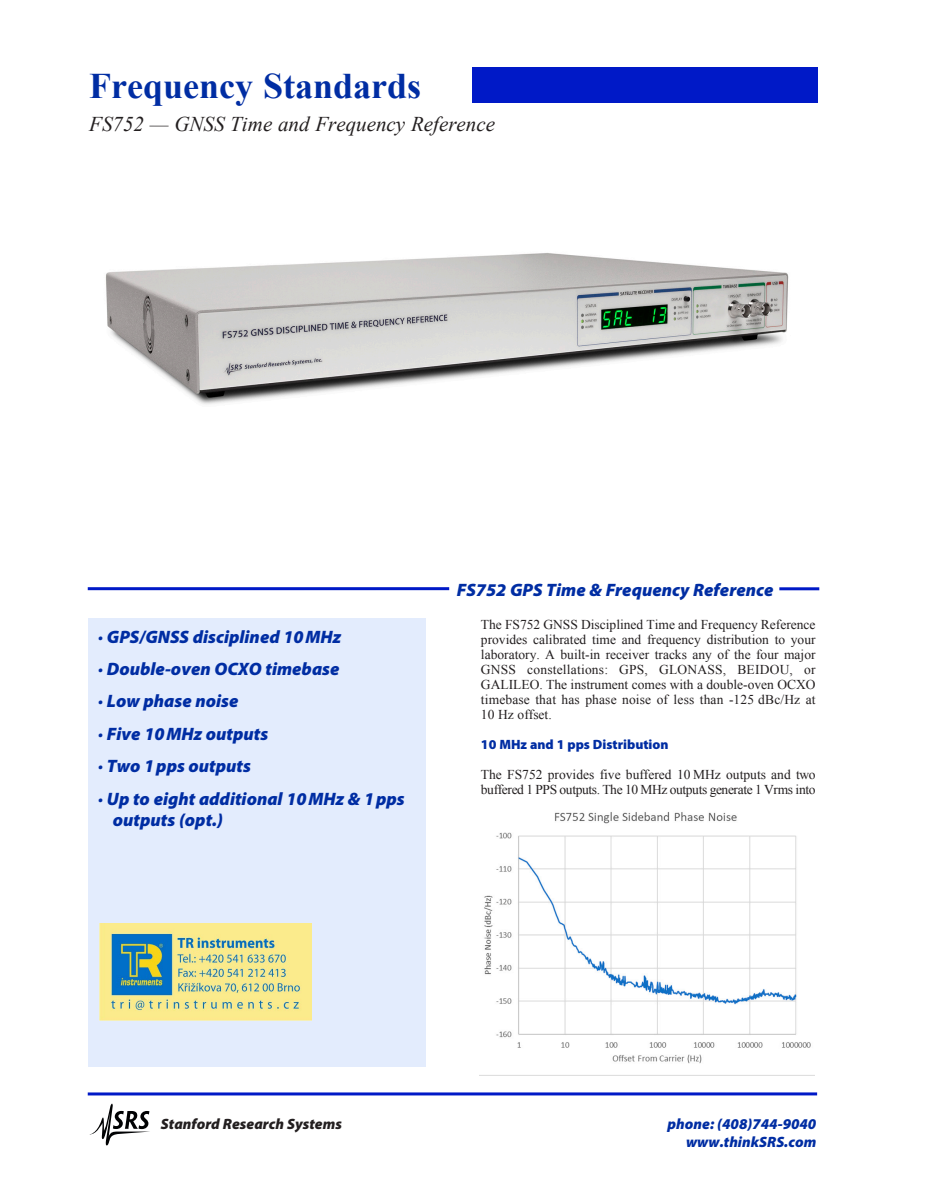
<style>
.page{position:relative;width:932px;height:1202px;background:#fff}
.page>*{position:absolute;margin:0;border:0;box-sizing:border-box;transform-origin:0 0}
.t1{font:700 36px "Times New Roman";color:#002da3}
.t2{font:italic 21px "Times New Roman";color:#231f20}
.t3{font:italic 900 18px/32.4px "Myriad Pro";color:#002da3}
.t4{font:italic 900 15px/18px "Myriad Pro";color:#002da3;text-align:right}
.t5{font:italic 900 15px "Myriad Pro";color:#231f20}
.t6{font:13.5px/15px "Times New Roman";color:#231f20;text-align:justify}
.t7{font:13.5px/15px "Times New Roman";letter-spacing:-.025em;color:#231f20}
.t8{font:900 13.5px "Myriad Pro";color:#002da3}
</style>
<div class="page">
<svg style="left:89px;top:1103px;width:61px;height:42px"></svg>
<hr style="left:88px;top:1092px;width:729px;height:3px;background:#0019c7">
<div style="left:88px;top:618px;width:337px;height:448px;background:#e3ecfd"></div>
<hr style="left:88px;top:587px;width:361px;height:3px;background:#0019c7">
<hr style="left:779px;top:587px;width:40px;height:3px;background:#0019c7">
<div style="left:472px;top:68px;width:345px;height:34px;background:#0019c7"></div>
<img style="left:105px;top:253px;width:684px;height:152px">
<div style="left:479px;top:806px;width:335px;height:275px;background:linear-gradient(to right,#fff,#fff)"></div>
<img style="left:479px;top:806px;width:335px;height:269px">
<img style="left:99px;top:923px;width:213px;height:97px">
<h1 class="t1" style="left:89px;top:61px;width:333px">Frequency Standards</h1>
<h2 class="t2" style="left:89px;top:109px;width:407px">FS752 — GNSS Time and Frequency Reference</h2>
<h3 class="t3" style="left:98px;top:620px;width:308px">· GPS/GNSS disciplined 10MHz<br>· Double-oven OCXO timebase<br>· Low phase noise<br>· Five 10MHz outputs<br>· Two 1pps outputs<br>· Up to eight additional 10MHz &amp; 1pps</h3>
<h3 class="t3" style="left:113px;top:804px;width:112px">outputs (opt.)</h3>
<h3 class="t3" style="left:457px;top:573px;width:318px">FS752 GPS Time &amp; Frequency Reference</h3>
<p class="t6" style="left:481px;top:617px;width:336px">The FS752 GNSS Disciplined Time and Frequency Reference provides calibrated time and frequency distribution to your laboratory. A built-in receiver tracks any of the four major GNSS constellations: GPS, GLONASS, BEIDOU, or GALILEO. The instrument comes with a double-oven OCXO timebase that has phase noise of less than -125 dBc/Hz at 10 Hz offset.</p>
<p class="t8" style="left:481px;top:737px;width:189px">10 MHz and 1 pps Distribution</p>
<p class="t7" style="left:481px;top:767px;width:336px">The FS752 provides five buffered 10 MHz outputs and two buffered 1 PPS outputs. The 10 MHz outputs generate 1 Vrms into</p>
<p class="t5" style="left:161px;top:1115px;width:182px">Stanford Research Systems</p>
<p class="t4" style="left:667px;top:1115px;width:150px">phone: (408)744-9040 www.thinkSRS.com</p>
</div>
